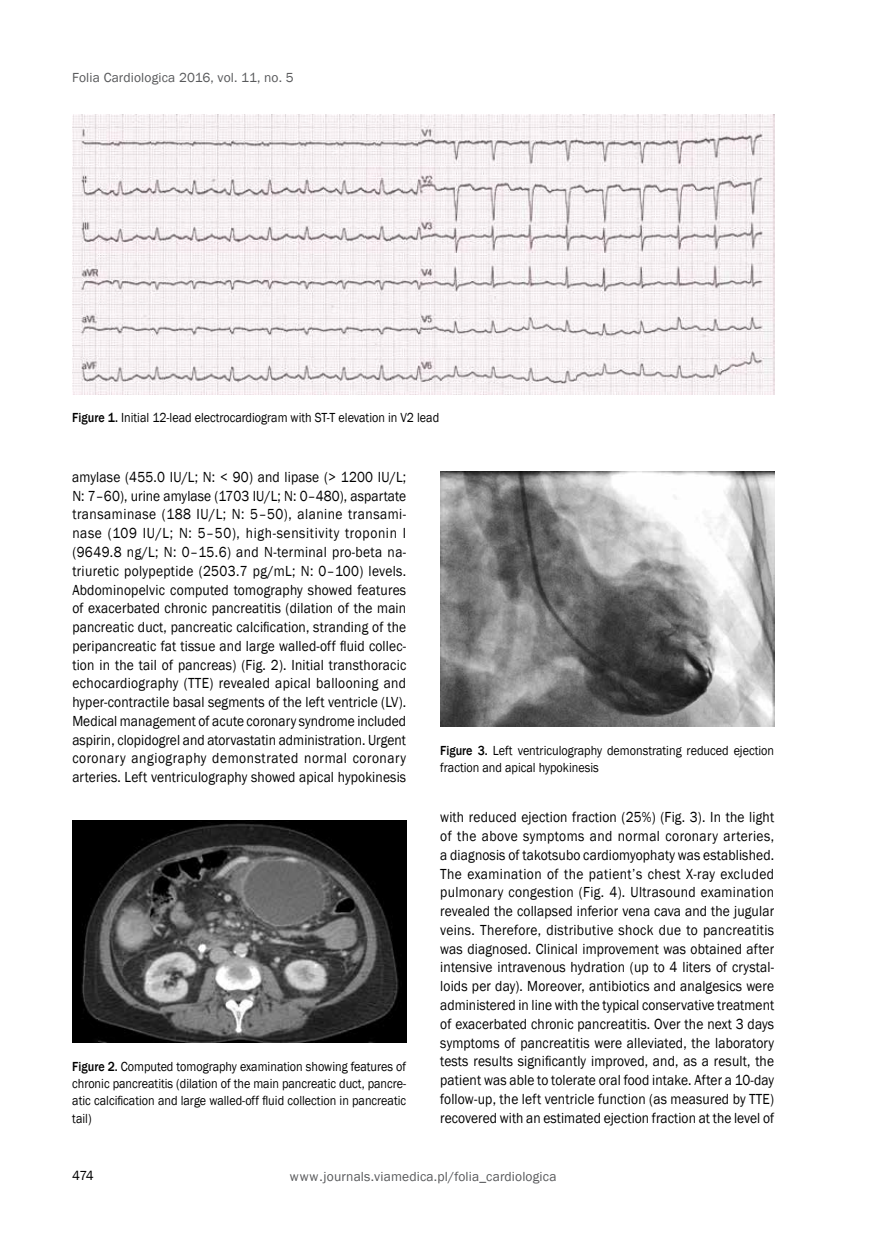
<style>
.page{position:relative;width:872px;height:1234px;background:#fff}
.page>*{position:absolute;margin:0;border:0;box-sizing:border-box;transform-origin:0 0}
.t1{font:15px/18.8px "Franklin Gothic";letter-spacing:.005em;color:#000;text-align:justify;scale:.9 1}
.t2{font:13.5px/17.2px "Franklin Gothic";color:#000;text-align:justify;scale:.9 1}
.t3{font:13.5px "Franklin Gothic";letter-spacing:.01em;color:#58595b}
.t4{font:13.5px "Franklin Gothic";color:#000}
.s1{font-weight:500}
</style>
<div class="page">
<img style="left:72px;top:115px;width:702px;height:279px">
<img style="left:72px;top:820px;width:334px;height:222px">
<img style="left:440px;top:471px;width:334px;height:255px">
<p class="t3" style="left:72px;top:69px;width:223px">Folia Cardiologica 2016, vol. 11, no. 5</p>
<p class="t2" style="left:72px;top:409px;width:409px"><span class="s1">Figure 1.</span> Initial 12-lead electrocardiogram with ST-T elevation in V2 lead</p>
<p class="t1" style="left:72px;top:468px;width:372px">amylase (455.0 IU/L; N: &lt; 90) and lipase (&gt; 1200 IU/L; N: 7–60), urine amylase (1703 IU/L; N: 0–480), aspartate transaminase (188 IU/L; N: 5–50), alanine transami&shy;nase (109 IU/L; N: 5–50), high-sensitivity troponin I (9649.8 ng/L; N: 0–15.6) and N-terminal pro-beta na&shy;triuretic polypeptide (2503.7 pg/mL; N: 0–100) levels.<br>Abdominopelvic computed tomography showed features of exacerbated chronic pancreatitis (dilation of the main pancreatic duct, pancreatic calcification, stranding of the peripancreatic fat tissue and large walled-off fluid collec&shy;tion in the tail of pancreas) (Fig. 2). Initial transthoracic echocardiography (TTE) revealed apical ballooning and hyper-contractile basal segments of the left ventricle (LV).<br>Medical management of acute coronary syndrome included aspirin, clopidogrel and atorvastatin administration. Urgent coronary angiography demonstrated normal coronary arteries. Left ventriculography showed apical hypokinesis</p>
<p class="t2" style="left:72px;top:1057px;width:372px"><span class="s1">Figure 2.</span> Computed tomography examination showing features of chronic pancreatitis (dilation of the main pancreatic duct, pancre&shy;atic calcification and large walled-off fluid collection in pancreatic tail)</p>
<p class="t2" style="left:440px;top:742px;width:372px"><span class="s1">Figure 3.</span> Left ventriculography demonstrating reduced ejection fraction and apical hypokinesis</p>
<p class="t1" style="left:440px;top:808px;width:372px">with reduced ejection fraction (25%) (Fig. 3). In the light of the above symptoms and normal coronary arteries, a diagnosis of takotsubo cardiomyophaty was established.<br>The examination of the patient’s chest X-ray excluded pulmonary congestion (Fig. 4). Ultrasound examination revealed the collapsed inferior vena cava and the jugular veins. Therefore, distributive shock due to pancreatitis was diagnosed. Clinical improvement was obtained after intensive intravenous hydration (up to 4 liters of crystal&shy;loids per day). Moreover, antibiotics and analgesics were administered in line with the typical conservative treatment of exacerbated chronic pancreatitis. Over the next 3 days symptoms of pancreatitis were alleviated, the laboratory tests results significantly improved, and, as a result, the patient was able to tolerate oral food intake. After a 10-day follow-up, the left ventricle function (as measured by TTE) recovered with an estimated ejection fraction at the level of</p>
<p class="t4" style="left:72px;top:1166px;width:23px">474</p>
<p class="t3" style="left:290px;top:1168px;width:268px">www.journals.viamedica.pl/folia_cardiologica</p>
</div>
